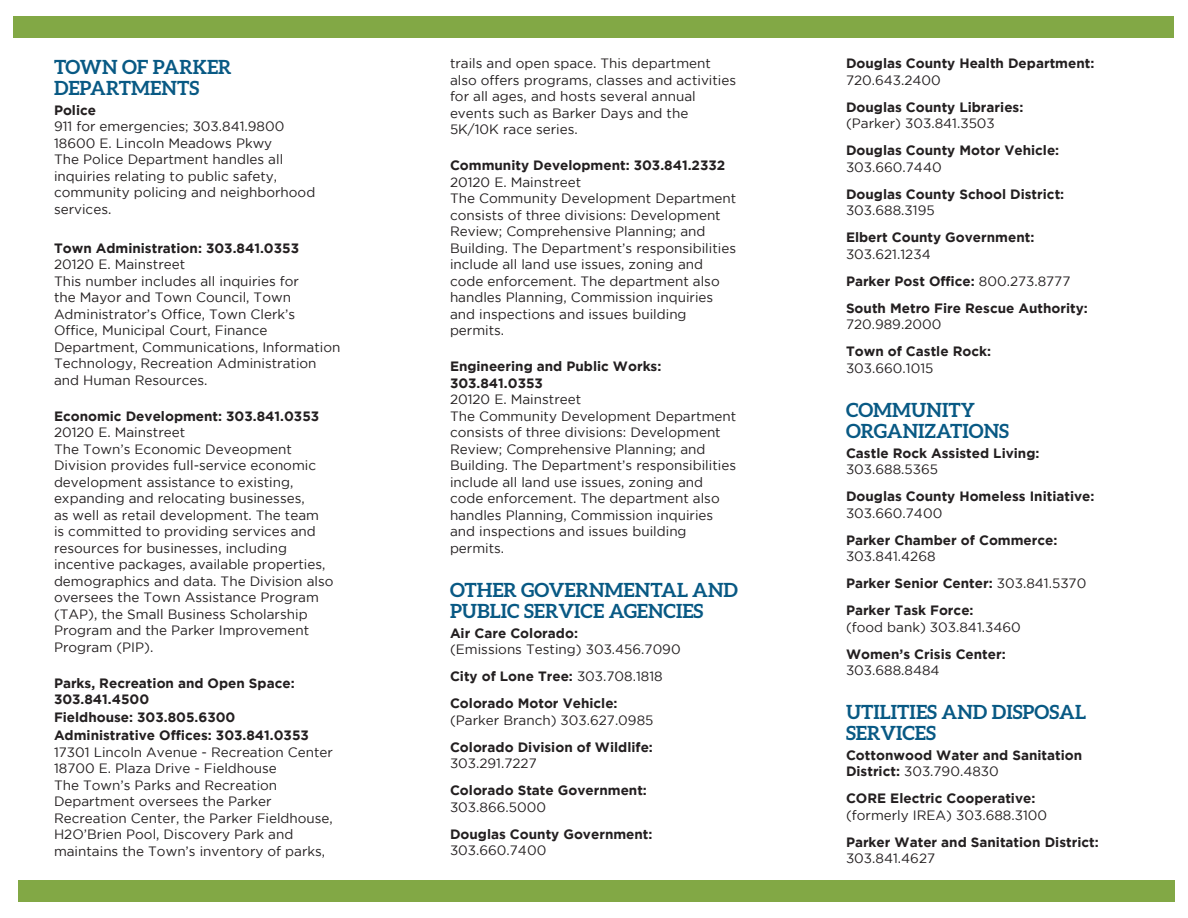
<style>
.page{position:relative;width:1188px;height:918px;background:#fff}
.page>*{position:absolute;margin:0;border:0;box-sizing:border-box;transform-origin:0 0}
.Body_text{font:700 19.5px/21px "Aleo";color:#085984}
.Body_text-2{font:13.5px/16.5px "Gotham";color:#231f20}
.Body_text-3{font:700 13.5px/16.5px "Gotham";color:#231f20}
.s1{font-weight:400}
</style>
<div class="page">
<div style="left:14px;top:16px;width:1160px;height:22px;background:#82a845"></div>
<div style="left:18px;top:880px;width:1156px;height:22px;background:#82a845"></div>
<p class="Body_text" style="left:54px;top:56px;width:179px">TOWN OF PARKER<br>DEPARTMENTS</p>
<p class="Body_text-3" style="left:54px;top:101px;width:44px">Police</p>
<p class="Body_text-2" style="left:54px;top:118px;width:232px">911 for emergencies; 303.841.9800</p>
<p class="Body_text-2" style="left:54px;top:134px;width:220px">18600 E. Lincoln Meadows Pkwy</p>
<p class="Body_text-2" style="left:54px;top:151px;width:263px">The Police Department handles all inquiries relating to public safety, community policing and neighborhood services.</p>
<p class="Body_text-3" style="left:54px;top:239px;width:247px">Town Administration: 303.841.0353</p>
<p class="Body_text-2" style="left:54px;top:256px;width:133px">20120 E. Mainstreet</p>
<p class="Body_text-2" style="left:54px;top:272px;width:288px">This number includes all inquiries for<br>the Mayor and Town Council, Town Administrator’s Office, Town Clerk’s Office, Municipal Court, Finance Department, Communications, Information Technology, Recreation Administration and Human Resources.</p>
<p class="Body_text-3" style="left:54px;top:407px;width:267px">Economic Development: 303.841.0353</p>
<p class="Body_text-2" style="left:54px;top:424px;width:133px">20120 E. Mainstreet</p>
<p class="Body_text-2" style="left:54px;top:440px;width:281px">The Town’s Economic Deveopment Division provides full-service economic development assistance to existing, expanding and relocating businesses,<br>as well as retail development. The team<br>is committed to providing services and resources for businesses, including incentive packages, available properties, demographics and data. The Division also oversees the Town Assistance Program (TAP), the Small Business Scholarship Program and the Parker Improvement Program (PIP).</p>
<p class="Body_text-3" style="left:54px;top:674px;width:242px">Parks, Recreation and Open Space:<br>303.841.4500</p>
<p class="Body_text-3" style="left:54px;top:709px;width:183px">Fieldhouse: 303.805.6300</p>
<p class="Body_text-3" style="left:54px;top:727px;width:256px">Administrative Offices: 303.841.0353</p>
<p class="Body_text-2" style="left:54px;top:743px;width:281px">17301 Lincoln Avenue - Recreation Center</p>
<p class="Body_text-2" style="left:54px;top:760px;width:224px">18700 E. Plaza Drive - Fieldhouse</p>
<p class="Body_text-2" style="left:54px;top:776px;width:280px">The Town’s Parks and Recreation Department oversees the Parker Recreation Center, the Parker Fieldhouse, H2O’Brien Pool, Discovery Park and maintains the Town’s inventory of parks,</p>
<p class="Body_text-2" style="left:450px;top:55px;width:288px">trails and open space. This department also offers programs, classes and activities for all ages, and hosts several annual events such as Barker Days and the 5K/10K race series.</p>
<p class="Body_text-3" style="left:450px;top:157px;width:277px">Community Development: 303.841.2332</p>
<p class="Body_text-2" style="left:450px;top:174px;width:133px">20120 E. Mainstreet</p>
<p class="Body_text-2" style="left:450px;top:190px;width:288px">The Community Development Department consists of three divisions: Development Review; Comprehensive Planning; and Building. The Department’s responsibilities include all land use issues, zoning and code enforcement. The department also handles Planning, Commission inquiries and inspections and issues building permits.</p>
<p class="Body_text-3" style="left:450px;top:358px;width:213px">Engineering and Public Works:<br>303.841.0353</p>
<p class="Body_text-2" style="left:450px;top:391px;width:133px">20120 E. Mainstreet</p>
<p class="Body_text-2" style="left:450px;top:408px;width:288px">The Community Development Department consists of three divisions: Development Review; Comprehensive Planning; and Building. The Department’s responsibilities include all land use issues, zoning and code enforcement. The department also handles Planning, Commission inquiries and inspections and issues building permits.</p>
<p class="Body_text" style="left:450px;top:579px;width:289px">OTHER GOVERNMENTAL AND<br>PUBLIC SERVICE AGENCIES</p>
<p class="Body_text-3" style="left:450px;top:624px;width:130px">Air Care Colorado:</p>
<p class="Body_text-2" style="left:450px;top:641px;width:232px">(Emissions Testing) 303.456.7090</p>
<p class="Body_text-3" style="left:450px;top:668px;width:214px">City of Lone Tree: <span class="s1">303.708.1818</span></p>
<p class="Body_text-3" style="left:450px;top:695px;width:169px">Colorado Motor Vehicle:</p>
<p class="Body_text-2" style="left:450px;top:711px;width:205px">(Parker Branch) 303.627.0985</p>
<p class="Body_text-3" style="left:450px;top:738px;width:204px">Colorado Division of Wildlife:<br><span class="s1">303.291.7227</span></p>
<p class="Body_text-3" style="left:450px;top:782px;width:198px">Colorado State Government:<br><span class="s1">303.866.5000</span></p>
<p class="Body_text-3" style="left:450px;top:825px;width:204px">Douglas County Government:</p>
<p class="Body_text-2" style="left:450px;top:842px;width:98px">303.660.7400</p>
<p class="Body_text-3" style="left:846px;top:55px;width:250px">Douglas County Health Department:<br><span class="s1">720.643.2400</span></p>
<p class="Body_text-3" style="left:846px;top:98px;width:179px">Douglas County Libraries:</p>
<p class="Body_text-2" style="left:846px;top:115px;width:150px">(Parker) 303.841.3503</p>
<p class="Body_text-3" style="left:846px;top:142px;width:215px">Douglas County Motor Vehicle:<br><span class="s1">303.660.7440</span></p>
<p class="Body_text-3" style="left:846px;top:185px;width:220px">Douglas County School District:<br><span class="s1">303.688.3195</span></p>
<p class="Body_text-3" style="left:846px;top:229px;width:190px">Elbert County Government:</p>
<p class="Body_text-2" style="left:846px;top:246px;width:86px">303.621.1234</p>
<p class="Body_text-3" style="left:846px;top:272px;width:226px">Parker Post Office: <span class="s1">800.273.8777</span></p>
<p class="Body_text-3" style="left:846px;top:299px;width:243px">South Metro Fire Rescue Authority:<br><span class="s1">720.989.2000</span></p>
<p class="Body_text-3" style="left:846px;top:343px;width:147px">Town of Castle Rock:</p>
<p class="Body_text-2" style="left:846px;top:360px;width:89px">303.660.1015</p>
<p class="Body_text" style="left:846px;top:399px;width:165px">COMMUNITY<br>ORGANIZATIONS</p>
<p class="Body_text-3" style="left:846px;top:444px;width:195px">Castle Rock Assisted Living:</p>
<p class="Body_text-2" style="left:846px;top:461px;width:94px">303.688.5365</p>
<p class="Body_text-3" style="left:846px;top:488px;width:250px">Douglas County Homeless Initiative:<br><span class="s1">303.660.7400</span></p>
<p class="Body_text-3" style="left:846px;top:531px;width:213px">Parker Chamber of Commerce:</p>
<p class="Body_text-2" style="left:846px;top:548px;width:91px">303.841.4268</p>
<p class="Body_text-3" style="left:846px;top:575px;width:242px">Parker Senior Center: <span class="s1">303.841.5370</span></p>
<p class="Body_text-3" style="left:846px;top:602px;width:129px">Parker Task Force:</p>
<p class="Body_text-2" style="left:846px;top:618px;width:176px">(food bank) 303.841.3460</p>
<p class="Body_text-3" style="left:846px;top:645px;width:161px">Women’s Crisis Center:</p>
<p class="Body_text-2" style="left:846px;top:662px;width:95px">303.688.8484</p>
<p class="Body_text" style="left:846px;top:701px;width:242px">UTILITIES AND DISPOSAL<br>SERVICES</p>
<p class="Body_text-3" style="left:846px;top:746px;width:238px">Cottonwood Water and Sanitation<br>District: <span class="s1">303.790.4830</span></p>
<p class="Body_text-3" style="left:846px;top:790px;width:191px">CORE Electric Cooperative:</p>
<p class="Body_text-2" style="left:846px;top:807px;width:203px">(formerly IREA) 303.688.3100</p>
<p class="Body_text-3" style="left:846px;top:833px;width:254px">Parker Water and Sanitation District:</p>
<p class="Body_text-2" style="left:846px;top:850px;width:91px">303.841.4627</p>
</div>
